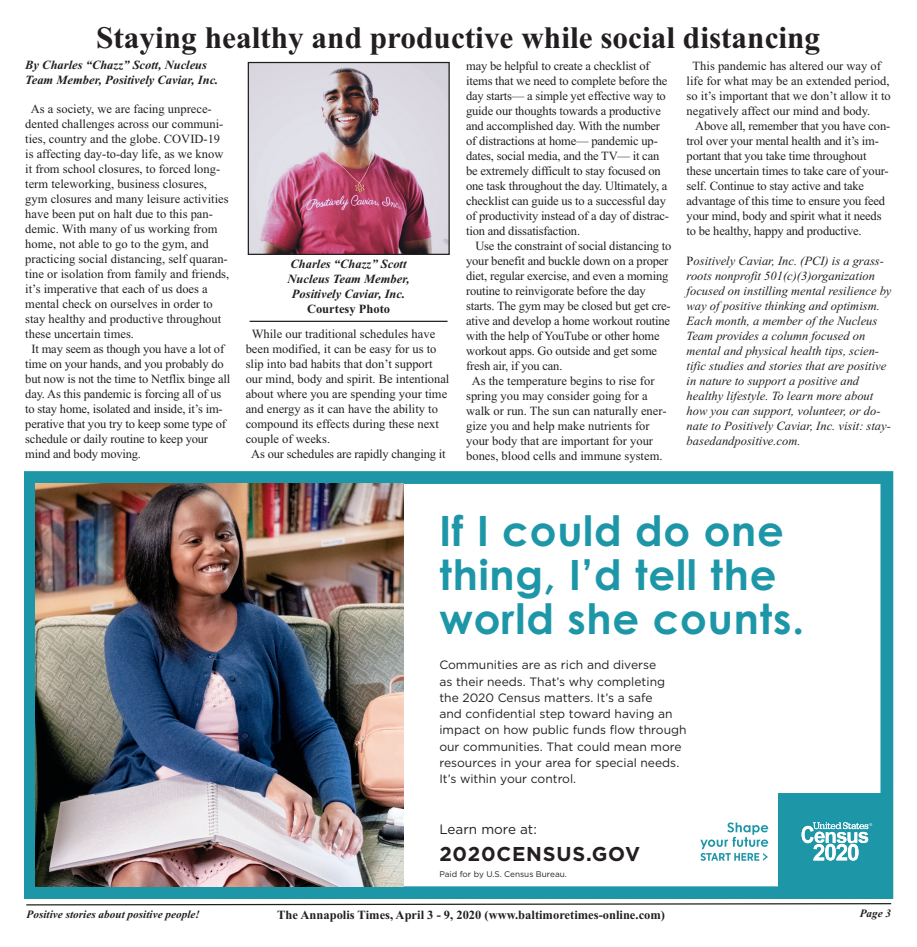
<style>
.page{position:relative;width:917px;height:947px;background:#fff}
.page>*{position:absolute;margin:0;border:0;box-sizing:border-box;transform-origin:0 0}
.t1{font:41.88px/44.1px "Century Gothic Bold+T42+KEOHYO";letter-spacing:.02em;color:#1d97a8}
.t2{font:700 31.25px "Times New Roman";color:#231f20}
.t3{font:20px "Gotham Bold+NFPWDX";letter-spacing:.04em;color:#231f20}
.t4{font:13.5px "Gotham Book+YCGAWU";color:#231f20}
.t5{font:12.5px "Times New Roman";letter-spacing:-.015em;color:#231f20}
.t6{font:italic 12.5px/15px "Times New Roman";color:#231f20}
.t7{font:italic 700 12.5px/15px "Times New Roman";color:#231f20}
.t8{font:700 12.5px "Times New Roman";color:#231f20}
.t9{font:12.12px/16.2px "Gotham Book+YCGAWU";color:#231f20}
.t10{font:italic 700 11.25px "Times New Roman";color:#231f20}
.t11{font:8.25px "Gotham Book+YCGAWU";color:#231f20}
.s1{font-style:normal}
</style>
<div class="page">
<svg style="left:26px;top:903px;width:866px;height:3px"></svg>
<div style="left:24px;top:471px;width:869px;height:427px;border:13px solid #1d97a8"></div>
<div style="left:778px;top:793px;width:112px;height:105px;background:#1d97a8"></div>
<svg style="left:801px;top:822px;width:70px;height:39px"></svg>
<svg style="left:700px;top:822px;width:68px;height:39px"></svg>
<img style="left:36px;top:483px;width:367px;height:404px">
<img style="left:250px;top:64px;width:197px;height:189px">
<div style="left:248px;top:62px;width:201px;height:193px;border:1px solid #231f20"></div>
<hr style="left:249px;top:321px;width:198px;height:1px;background:#231f20">
<p class="t2" style="left:96px;top:28px;width:725px">Staying healthy and productive while social distancing</p>
<p class="t7" style="left:25px;top:58px;width:194px">By Charles “Chazz” Scott, Nucleus<br>Team Member, Positively Caviar, Inc.</p>
<p class="t5" style="left:31px;top:105px;width:182px">As a society, we are facing unprece-</p>
<p class="t5" style="left:25px;top:120px;width:199px">dented challenges across our communi-</p>
<p class="t5" style="left:25px;top:135px;width:196px">ties, country and the globe. COVID-19</p>
<p class="t5" style="left:25px;top:150px;width:199px">is affecting day-to-day life, as we know</p>
<p class="t5" style="left:25px;top:165px;width:196px">it from school closures, to forced long-</p>
<p class="t5" style="left:25px;top:180px;width:183px">term teleworking, business closures,</p>
<p class="t5" style="left:25px;top:195px;width:205px">gym closures and many leisure activities</p>
<p class="t5" style="left:25px;top:210px;width:189px">have been put on halt due to this pan-</p>
<p class="t5" style="left:25px;top:225px;width:193px">demic. With many of us working from</p>
<p class="t5" style="left:25px;top:240px;width:185px">home, not able to go to the gym, and</p>
<p class="t5" style="left:25px;top:255px;width:204px">practicing social distancing, self quaran-</p>
<p class="t5" style="left:25px;top:270px;width:205px">tine or isolation from family and friends,</p>
<p class="t5" style="left:25px;top:285px;width:184px">it’s imperative that each of us does a</p>
<p class="t5" style="left:25px;top:300px;width:189px">mental check on ourselves in order to</p>
<p class="t5" style="left:25px;top:315px;width:197px">stay healthy and productive throughout</p>
<p class="t5" style="left:25px;top:330px;width:110px">these uncertain times.</p>
<p class="t5" style="left:32px;top:345px;width:194px">It may seem as though you have a lot of</p>
<p class="t5" style="left:25px;top:360px;width:200px">time on your hands, and you probably do</p>
<p class="t5" style="left:25px;top:375px;width:206px">but now is not the time to Netflix binge all</p>
<p class="t5" style="left:25px;top:390px;width:197px">day. As this pandemic is forcing all of us</p>
<p class="t5" style="left:25px;top:405px;width:199px">to stay home, isolated and inside, it’s im-</p>
<p class="t5" style="left:25px;top:420px;width:202px">perative that you try to keep some type of</p>
<p class="t5" style="left:25px;top:435px;width:184px">schedule or daily routine to keep your</p>
<p class="t5" style="left:25px;top:450px;width:117px">mind and body moving.</p>
<p class="t7" style="left:287px;top:256px;width:124px;text-align:center">Charles “Chazz” Scott<br>Nucleus Team Member,<br>Positively Caviar, Inc.<br><span class="s1">Courtesy Photo</span></p>
<p class="t5" style="left:252px;top:329px;width:185px">While our traditional schedules have</p>
<p class="t5" style="left:246px;top:344px;width:192px">been modified, it can be easy for us to</p>
<p class="t5" style="left:246px;top:359px;width:188px">slip into bad habits that don’t support</p>
<p class="t5" style="left:246px;top:374px;width:205px">our mind, body and spirit. Be intentional</p>
<p class="t5" style="left:246px;top:389px;width:203px">about where you are spending your time</p>
<p class="t5" style="left:246px;top:404px;width:194px">and energy as it can have the ability to</p>
<p class="t5" style="left:246px;top:419px;width:195px">compound its effects during these next</p>
<p class="t5" style="left:246px;top:434px;width:86px">couple of weeks.</p>
<p class="t5" style="left:251px;top:449px;width:196px">As our schedules are rapidly changing it</p>
<p class="t5" style="left:466px;top:61px;width:185px">may be helpful to create a checklist of</p>
<p class="t5" style="left:466px;top:76px;width:203px">items that we need to complete before the</p>
<p class="t5" style="left:466px;top:91px;width:201px">day starts— a simple yet effective way to</p>
<p class="t5" style="left:466px;top:106px;width:196px">guide our thoughts towards a productive</p>
<p class="t5" style="left:466px;top:121px;width:195px">and accomplished day. With the number</p>
<p class="t5" style="left:466px;top:136px;width:193px">of distractions at home— pandemic up-</p>
<p class="t5" style="left:466px;top:151px;width:194px">dates, social media, and the TV— it can</p>
<p class="t5" style="left:466px;top:166px;width:196px">be extremely difficult to stay focused on</p>
<p class="t5" style="left:466px;top:181px;width:203px">one task throughout the day. Ultimately, a</p>
<p class="t5" style="left:466px;top:196px;width:201px">checklist can guide us to a successful day</p>
<p class="t5" style="left:466px;top:211px;width:204px">of productivity instead of a day of distrac-</p>
<p class="t5" style="left:466px;top:226px;width:115px">tion and dissatisfaction.</p>
<p class="t5" style="left:475px;top:241px;width:197px">Use the constraint of social distancing to</p>
<p class="t5" style="left:466px;top:256px;width:204px">your benefit and buckle down on a proper</p>
<p class="t5" style="left:466px;top:271px;width:203px">diet, regular exercise, and even a morning</p>
<p class="t5" style="left:466px;top:286px;width:181px">routine to reinvigorate before the day</p>
<p class="t5" style="left:466px;top:301px;width:206px">starts. The gym may be closed but get cre-</p>
<p class="t5" style="left:466px;top:316px;width:205px">ative and develop a home workout routine</p>
<p class="t5" style="left:466px;top:331px;width:195px">with the help of YouTube or other home</p>
<p class="t5" style="left:466px;top:346px;width:192px">workout apps. Go outside and get some</p>
<p class="t5" style="left:466px;top:361px;width:98px">fresh air, if you can.</p>
<p class="t5" style="left:471px;top:376px;width:184px">As the temperature begins to rise for</p>
<p class="t5" style="left:466px;top:391px;width:183px">spring you may consider going for a</p>
<p class="t5" style="left:466px;top:406px;width:202px">walk or run. The sun can naturally ener-</p>
<p class="t5" style="left:466px;top:421px;width:185px">gize you and help make nutrients for</p>
<p class="t5" style="left:466px;top:436px;width:188px">your body that are important for your</p>
<p class="t5" style="left:466px;top:451px;width:198px">bones, blood cells and immune system.</p>
<p class="t5" style="left:692px;top:61px;width:190px">This pandemic has altered our way of</p>
<p class="t5" style="left:686px;top:76px;width:204px">life for what may be an extended period,</p>
<p class="t5" style="left:686px;top:91px;width:205px">so it’s important that we don’t allow it to</p>
<p class="t5" style="left:686px;top:106px;width:185px">negatively affect our mind and body.</p>
<p class="t5" style="left:695px;top:121px;width:196px">Above all, remember that you have con-</p>
<p class="t5" style="left:686px;top:136px;width:194px">trol over your mental health and it’s im-</p>
<p class="t5" style="left:686px;top:151px;width:181px">portant that you take time throughout</p>
<p class="t5" style="left:686px;top:166px;width:203px">these uncertain times to take care of your-</p>
<p class="t5" style="left:686px;top:181px;width:179px">self. Continue to stay active and take</p>
<p class="t5" style="left:686px;top:196px;width:200px">advantage of this time to ensure you feed</p>
<p class="t5" style="left:686px;top:211px;width:196px">your mind, body and spirit what it needs</p>
<p class="t5" style="left:686px;top:226px;width:176px">to be healthy, happy and productive.</p>
<p class="t6" style="left:686px;top:254px;width:206px"><span class="s1">P</span>ositively Caviar, Inc. (PCI) is a grass&shy;roots nonprofit 501(c)(3)organization focused on instilling mental resilience by way of positive thinking and optimism.<br>Each month, a member of the Nucleus Team provides a column focused on mental and physical health tips, scien&shy;tific studies and stories that are positive in nature to support a positive and healthy lifestyle. To learn more about how you can support, volunteer, or do&shy;nate to Positively Caviar, Inc. visit: stay&shy;basedandpositive.com.</p>
<p class="t1" style="left:439px;top:512px;width:366px">If I could do one thing, I’d tell the world she counts.</p>
<p class="t9" style="left:439px;top:658px;width:248px">Communities are as rich and diverse<br>as their needs. That’s why completing the 2020 Census matters. It’s a safe<br>and confidential step toward having an impact on how public funds flow through our communities. That could mean more resources in your area for special needs.<br>It’s within your control.</p>
<p class="t4" style="left:439px;top:823px;width:99px">Learn more at:</p>
<p class="t3" style="left:439px;top:845px;width:202px">2020CENSUS.GOV</p>
<p class="t11" style="left:439px;top:871px;width:129px">Paid for by U.S. Census Bureau.</p>
<p class="t10" style="left:27px;top:908px;width:175px">Positive stories about positive people!</p>
<p class="t8" style="left:277px;top:910px;width:389px">The Annapolis Times, April 3 - 9, 2020 (www.baltimoretimes-online.com)</p>
<p class="t10" style="left:859px;top:906px;width:33px">Page 3</p>
</div>
